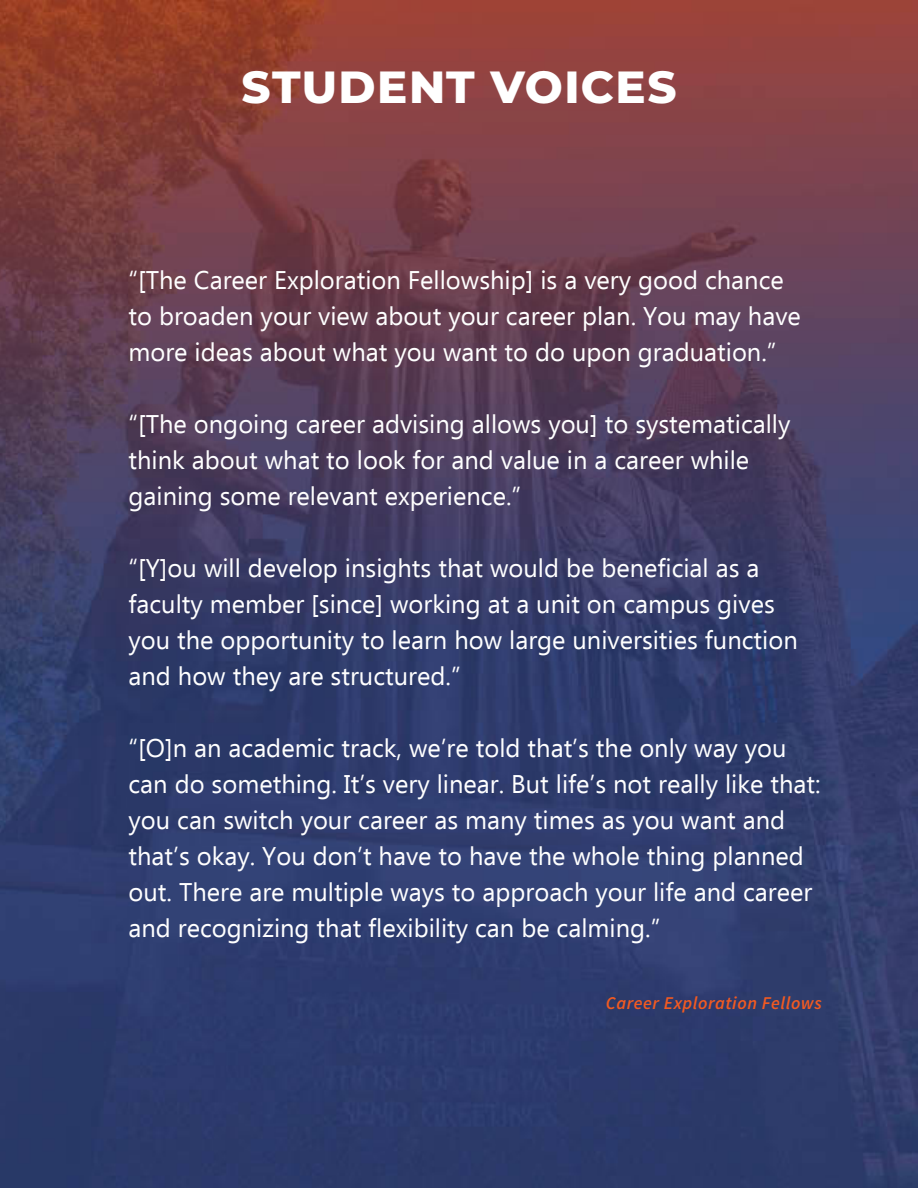
<style>
.page{position:relative;width:918px;height:1188px;background:#fff}
.page>*{position:absolute;margin:0;border:0;box-sizing:border-box;transform-origin:0 0}
.t1{font:800 45px "Montserrat";letter-spacing:.03em;color:#fff}
.t2{font:25.5px/36px "Ebrima";color:#fff}
.t3{font:italic 18px "Source Sans Variable";letter-spacing:.03em;color:#f15a22}
</style>
<div class="page">
<img style="left:0;top:0;width:918px;height:1188px">
<h1 class="t1" style="left:241px;top:54px;width:437px">STUDENT VOICES</h1>
<p class="t2" style="left:129px;top:261px;width:674px">“[The Career Exploration Fellowship] is a very good chance to broaden your view about your career plan. You may have more ideas about what you want to do upon graduation.”</p>
<p class="t2" style="left:129px;top:405px;width:663px">“[The ongoing career advising allows you] to systematically think about what to look for and value in a career while gaining some relevant experience.”</p>
<p class="t2" style="left:129px;top:549px;width:671px">“[Y]ou will develop insights that would be beneficial as a faculty member [since] working at a unit on campus gives you the opportunity to learn how large universities function and how they are structured.”</p>
<p class="t2" style="left:129px;top:729px;width:694px">“[O]n an academic track, we’re told that’s the only way you can do something. It’s very linear. But life’s not really like that: you can switch your career as many times as you want and that’s okay. You don’t have to have the whole thing planned out. There are multiple ways to approach your life and career and recognizing that flexibility can be calming.”</p>
<p class="t3" style="left:606px;top:992px;width:218px">Career Exploration Fellows</p>
</div>
